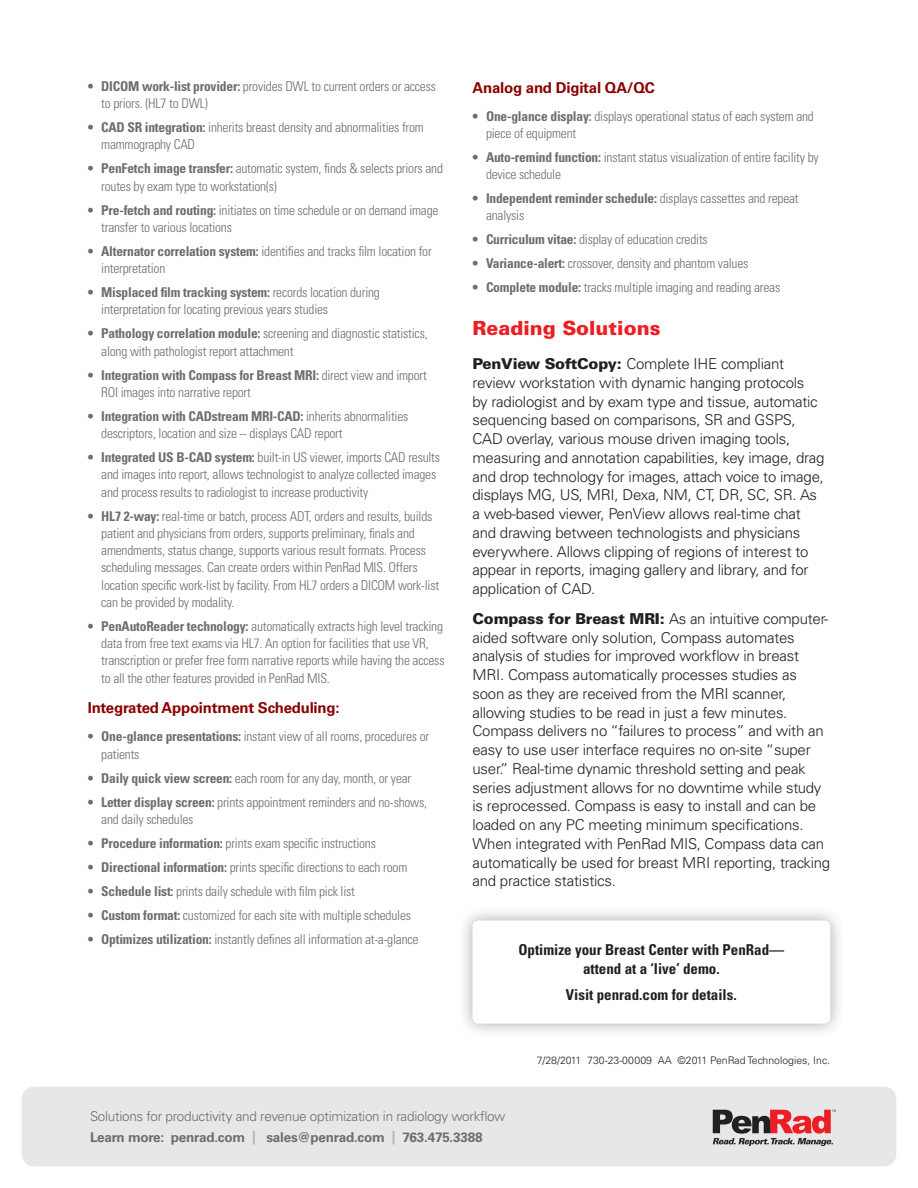
<style>
.page{position:relative;width:918px;height:1188px;background:#fff}
.page>*{position:absolute;margin:0;border:0;box-sizing:border-box;transform-origin:0 0}
.Subhead_Red{font:900 19.5px "Univers LT Std";color:#ee1d23}
.Body{font:300 15px/18.8px "Univers LT Std";letter-spacing:-.015em;color:#231f20}
.Body-2{font:700 condensed 15px/19.5px "Univers LT Std";color:#231f20;text-align:center}
.Body_Bold{font:700 15px "Univers LT Std";letter-spacing:-.015em;color:#8b0202}
.Body_Bullets{font:300 condensed 13.5px/17.2px "Univers LT Std";letter-spacing:-.015em;color:#6c6d70}
.Body-3{font:300 13.5px "Univers LT Std";letter-spacing:-.02em;color:#6c6d70}
.Body-4{font:700 13.5px "Univers LT Std";letter-spacing:-.015em;color:#6c6d70}
.t1{font:300 10.5px "Univers LT Std";color:#231f20}
.s1{font-weight:700}
.s2{font-weight:900}
.s3{color:#b2b3b7}
</style>
<div class="page">
<div style="left:22px;top:1087px;width:874px;height:79px;background:#e6e7e9;border-radius:13px"></div>
<svg style="left:713px;top:1110px;width:123px;height:36px"></svg>
<div style="left:456px;top:904px;width:389px;height:135px;background:#231f20;opacity:.4"></div>
<div style="left:473px;top:920px;width:357px;height:104px;background:#fff;border-radius:6px"></div>
<p class="Body_Bullets" style="left:101px;top:77px;width:336px;text-indent:-14px"><span class="s1">• DICOM work-list provider:</span> provides DWL to current orders or access to priors. (HL7 to DWL)</p>
<p class="Body_Bullets" style="left:101px;top:119px;width:324px;text-indent:-14px"><span class="s1">• CAD SR integration:</span> inherits breast density and abnormalities from mammography CAD</p>
<p class="Body_Bullets" style="left:101px;top:160px;width:343px;text-indent:-14px"><span class="s1">• PenFetch image transfer:</span> automatic system, finds &amp; selects priors and routes by exam type to workstation(s)</p>
<p class="Body_Bullets" style="left:101px;top:201px;width:339px;text-indent:-14px"><span class="s1">• Pre-fetch and routing:</span> initiates on time schedule or on demand image transfer to various locations</p>
<p class="Body_Bullets" style="left:101px;top:242px;width:332px;text-indent:-14px"><span class="s1">• Alternator correlation system:</span> identifies and tracks film location for interpretation</p>
<p class="Body_Bullets" style="left:101px;top:284px;width:280px;text-indent:-14px"><span class="s1">• Misplaced film tracking system:</span> records location during interpretation for locating previous years studies</p>
<p class="Body_Bullets" style="left:101px;top:325px;width:328px;text-indent:-14px"><span class="s1">• Pathology correlation module:</span> screening and diagnostic statistics, along with pathologist report attachment</p>
<p class="Body_Bullets" style="left:101px;top:366px;width:327px;text-indent:-14px"><span class="s1">• Integration with Compass for Breast MRI:</span> direct view and import<br>ROI images into narrative report</p>
<p class="Body_Bullets" style="left:101px;top:407px;width:309px;text-indent:-14px"><span class="s1">• Integration with CADstream MRI-CAD:</span> inherits abnormalities descriptors, location and size -- displays CAD report</p>
<p class="Body_Bullets" style="left:101px;top:449px;width:340px;text-indent:-14px"><span class="s1">• Integrated US B-CAD system:</span> built-in US viewer, imports CAD results and images into report, allows technologist to analyze collected images and process results to radiologist to increase productivity</p>
<p class="Body_Bullets" style="left:101px;top:507px;width:339px;text-indent:-14px"><span class="s1">• HL7 2-way:</span> real-time or batch, process ADT, orders and results, builds patient and physicians from orders, supports preliminary, finals and amendments, status change, supports various result formats. Process scheduling messages. Can create orders within PenRad MIS. Offers location specific work-list by facility. From HL7 orders a DICOM work-list can be provided by modality.</p>
<p class="Body_Bullets" style="left:101px;top:617px;width:345px;text-indent:-14px"><span class="s1">• PenAutoReader technology:</span> automatically extracts high level tracking data from free text exams via HL7. An option for facilities that use VR, transcription or prefer free form narrative reports while having the access to all the other features provided in PenRad MIS.</p>
<p class="Body_Bold" style="left:88px;top:699px;width:253px">Integrated Appointment Scheduling:</p>
<p class="Body_Bullets" style="left:101px;top:728px;width:329px;text-indent:-14px"><span class="s1">• One-glance presentations:</span> instant view of all rooms, procedures or patients</p>
<p class="Body_Bullets" style="left:88px;top:769px;width:325px"><span class="s1">• Daily quick view screen:</span> each room for any day, month, or year</p>
<p class="Body_Bullets" style="left:101px;top:793px;width:327px;text-indent:-14px"><span class="s1">• Letter display screen:</span> prints appointment reminders and no-shows, and daily schedules</p>
<p class="Body_Bullets" style="left:88px;top:835px;width:290px"><span class="s1">• Procedure information:</span> prints exam specific instructions</p>
<p class="Body_Bullets" style="left:88px;top:859px;width:321px"><span class="s1">• Directional information:</span> prints specific directions to each room</p>
<p class="Body_Bullets" style="left:88px;top:883px;width:269px"><span class="s1">• Schedule list:</span> prints daily schedule with film pick list</p>
<p class="Body_Bullets" style="left:88px;top:907px;width:325px"><span class="s1">• Custom format:</span> customized for each site with multiple schedules</p>
<p class="Body_Bullets" style="left:88px;top:931px;width:332px"><span class="s1">• Optimizes utilization:</span> instantly defines all information at-a-glance</p>
<p class="Body_Bold" style="left:472px;top:79px;width:184px">Analog and Digital QA/QC</p>
<p class="Body_Bullets" style="left:486px;top:107px;width:329px;text-indent:-14px"><span class="s1">• One-glance display:</span> displays operational status of each system and piece of equipment</p>
<p class="Body_Bullets" style="left:486px;top:149px;width:334px;text-indent:-14px"><span class="s1">• Auto-remind function:</span> instant status visualization of entire facility by device schedule</p>
<p class="Body_Bullets" style="left:486px;top:190px;width:314px;text-indent:-14px"><span class="s1">• Independent reminder schedule:</span> displays cassettes and repeat analysis</p>
<p class="Body_Bullets" style="left:472px;top:231px;width:237px"><span class="s1">• Curriculum vitae:</span> display of education credits</p>
<p class="Body_Bullets" style="left:472px;top:255px;width:277px"><span class="s1">• Variance-alert:</span> crossover, density and phantom values</p>
<p class="Body_Bullets" style="left:472px;top:279px;width:309px"><span class="s1">• Complete module:</span> tracks multiple imaging and reading areas</p>
<p class="Subhead_Red" style="left:472px;top:316px;width:190px">Reading Solutions</p>
<p class="Body" style="left:472px;top:355px;width:354px"><span class="s2">PenView SoftCopy:</span> Complete IHE compliant review workstation with dynamic hanging protocols<br>by radiologist and by exam type and tissue, automatic sequencing based on comparisons, SR and GSPS, CAD overlay, various mouse driven imaging tools, measuring and annotation capabilities, key image, drag and drop technology for images, attach voice to image, displays MG, US, MRI, Dexa, NM, CT, DR, SC, SR. As a web-based viewer, PenView allows real-time chat and drawing between technologists and physicians everywhere. Allows clipping of regions of interest to appear in reports, imaging gallery and library, and for application of CAD.</p>
<p class="Body" style="left:472px;top:609px;width:359px"><span class="s2">Compass for Breast MRI:</span> As an intuitive computer&shy;aided software only solution, Compass automates analysis of studies for improved workflow in breast MRI. Compass automatically processes studies as soon as they are received from the MRI scanner, allowing studies to be read in just a few minutes.<br>Compass delivers no “failures to process” and with an easy to use user interface requires no on-site “super user.” Real-time dynamic threshold setting and peak series adjustment allows for no downtime while study is reprocessed. Compass is easy to install and can be loaded on any PC meeting minimum specifications.<br>When integrated with PenRad MIS, Compass data can automatically be used for breast MRI reporting, tracking and practice statistics.</p>
<p class="Body-2" style="left:518px;top:939px;width:267px">Optimize your Breast Center with PenRad— attend at a ‘live’ demo.</p>
<p class="Body-2" style="left:566px;top:985px;width:172px">Visit penrad.com for details.</p>
<p class="t1" style="left:537px;top:1054px;width:295px">7/28/2011 730-23-00009 AA ©2011 PenRad Technologies, Inc.</p>
<p class="Body-3" style="left:90px;top:1108px;width:417px">Solutions for productivity and revenue optimization in radiology workflow</p>
<p class="Body-4" style="left:90px;top:1130px;width:394px">Learn more: penrad.com <span class="s3">|</span> sales@penrad.com <span class="s3">|</span> 763.475.3388</p>
</div>
